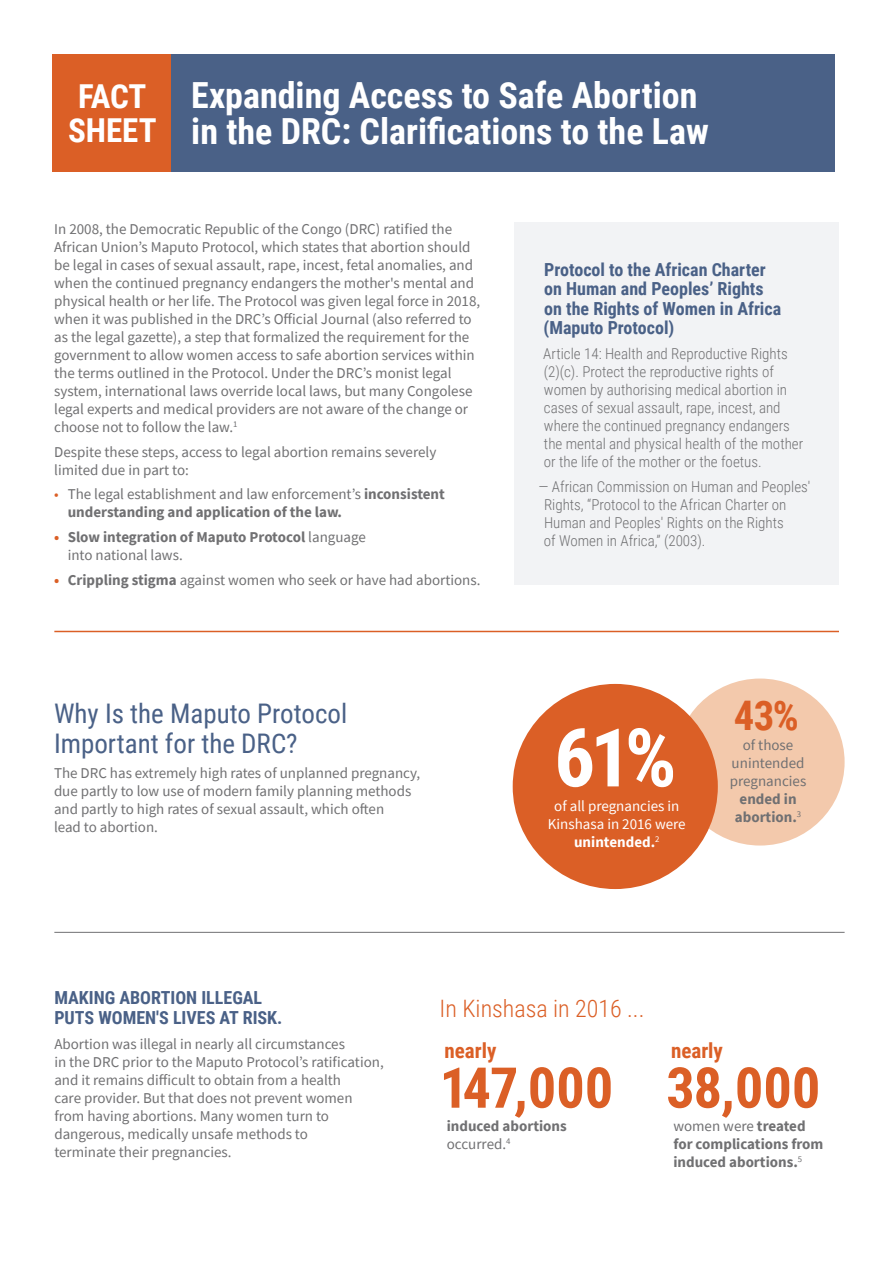
<style>
.page{position:relative;width:893px;height:1263px;background:#fff}
.page>*{position:absolute;margin:0;border:0;box-sizing:border-box;transform-origin:0 0}
.Body{font:700 81px "Roboto Condensed";color:#fff}
.Body-2{font:700 56.4px "Roboto Condensed";color:#db5f26}
.Body-3{font:700 40.8px "Roboto Condensed";color:#db5f26}
.t1{font:700 36px/36px "Roboto Condensed";color:#fff}
.t2{font:700 33px/33px "Roboto Condensed";color:#fff;text-align:center}
.t3{font:27px/30px "Roboto Condensed";color:#4a6187}
.Body-4{font:300 24px "Roboto Condensed";color:#db5f26}
.Body-5{font:700 21px "Roboto Condensed";color:#db5f26}
.t4{font:700 18px/19.5px "Roboto Condensed";color:#4a6187}
.Body-6{font:15px/18px "Source Sans Pro";color:#707072}
.Body-7{font:300 15px/18px "Roboto Condensed";color:#707072}
.Body-8{font:700 15px/18px "Source Sans Pro";color:#707072}
.Body-9{font:15px/18px "Source Sans Pro";color:#fff;text-align:center}
.s1{font-weight:400;color:#db5f26}
.s2{font-weight:400}
.s3{color:#db5f26}
.s4{font-weight:700;color:#db5f26}
.s5{font-weight:700}
</style>
<div class="page">
<div style="left:171px;top:54px;width:664px;height:117px;background:#4a6187"></div>
<hr style="left:54px;top:631px;width:785px;height:1px;background:#db5f26">
<div style="left:515px;top:223px;width:324px;height:362px;background:#f2f3f5"></div>
<div style="left:675px;top:678px;width:170px;height:167px;background:#f3c9ac;border-radius:50%"></div>
<div style="left:513px;top:684px;width:205px;height:205px;background:#db5f26;border-radius:50%"></div>
<hr style="left:54px;top:932px;width:791px;height:1px;background:#707072">
<div style="left:53px;top:54px;width:118px;height:117px;background:#db5f26"></div>
<h2 class="t2" style="left:68px;top:79px;width:90px">FACT<br>SHEET</h2>
<h1 class="t1" style="left:191px;top:76px;width:519px">Expanding Access to Safe Abortion in the DRC: Clarifications to the Law</h1>
<p class="Body-6" style="left:54px;top:220px;width:428px">In 2008, the Democratic Republic of the Congo (DRC) ratified the African Union’s Maputo Protocol, which states that abortion should be legal in cases of sexual assault, rape, incest, fetal anomalies, and when the continued pregnancy endangers the mother's mental and physical health or her life. The Protocol was given legal force in 2018, when it was published in the DRC’s Official Journal (also referred to as the legal gazette), a step that formalized the requirement for the government to allow women access to safe abortion services within the terms outlined in the Protocol. Under the DRC’s monist legal system, international laws override local laws, but many Congolese legal experts and medical providers are not aware of the change or choose not to follow the law.<sup>1</sup></p>
<p class="Body-6" style="left:54px;top:443px;width:384px">Despite these steps, access to legal abortion remains severely limited due in part to:</p>
<p class="Body-8" style="left:68px;top:485px;width:379px;text-indent:-14px"><span class="s1">•</span> <span class="s2">The legal establishment and law enforcement’s</span> inconsistent understanding and application of the law.</p>
<p class="Body-8" style="left:68px;top:528px;width:300px;text-indent:-14px"><span class="s3">•</span> Slow integration of Maputo Protocol <span class="s2">language into national laws.</span></p>
<p class="Body-6" style="left:54px;top:571px;width:428px"><span class="s4">•</span> <span class="s5">Crippling stigma</span> against women who seek or have had abortions.</p>
<h1 class="t3" style="left:54px;top:697px;width:295px">Why Is the Maputo Protocol<br>Important for the DRC?</h1>
<h1 class="Body-6" style="left:54px;top:764px;width:368px">The DRC has extremely high rates of unplanned pregnancy, due partly to low use of modern family planning methods and partly to high rates of sexual assault, which often<br>lead to abortion.</h1>
<h2 class="t4" style="left:544px;top:259px;width:239px">Protocol to the African Charter on Human and Peoples’ Rights on the Rights of Women in Africa (Maputo Protocol)</h2>
<p class="Body-7" style="left:543px;top:344px;width:262px">Article 14: Health and Reproductive Rights (2)(c). Protect the reproductive rights of women by authorising medical abortion in cases of sexual assault, rape, incest, and where the continued pregnancy endangers the mental and physical health of the mother or the life of the mother or the foetus.</p>
<p class="Body-7" style="left:544px;top:477px;width:268px;text-indent:-5px">― African Commission on Human and Peoples' Rights, “Protocol to the African Charter on Human and Peoples' Rights on the Rights<br>of Women in Africa,” (2003).</p>
<p class="Body" style="left:554px;top:701px;width:124px">61%</p>
<p class="Body-9" style="left:548px;top:797px;width:139px">of all pregnancies in<br>Kinshasa in 2016 were <span class="s5">unintended.</span><sup>2</sup></p>
<p class="Body-3" style="left:734px;top:687px;width:66px">43%</p>
<p class="Body-6" style="left:730px;top:736px;width:78px;text-align:center">of those unintended pregnancies <span class="s5">ended in abortion.</span><sup>3</sup></p>
<h2 class="t4" style="left:54px;top:987px;width:230px">MAKING ABORTION ILLEGAL<br>PUTS WOMEN'S LIVES AT RISK.</h2>
<p class="Body-6" style="left:54px;top:1034px;width:331px">Abortion was illegal in nearly all circumstances<br>in the DRC prior to the Maputo Protocol’s ratification, and it remains difficult to obtain from a health<br>care provider. But that does not prevent women from having abortions. Many women turn to dangerous, medically unsafe methods to<br>terminate their pregnancies.</p>
<p class="Body-4" style="left:440px;top:992px;width:206px">In Kinshasa in 2016 ...</p>
<p class="Body-5" style="left:444px;top:1036px;width:53px">nearly</p>
<p class="Body-2" style="left:440px;top:1048px;width:175px">147,000</p>
<p class="Body-8" style="left:447px;top:1117px;width:122px">induced abortions <span class="s2">occurred.</span><sup>4</sup></p>
<p class="Body-5" style="left:671px;top:1036px;width:53px">nearly</p>
<p class="Body-2" style="left:666px;top:1048px;width:156px">38,000</p>
<p class="Body-8" style="left:673px;top:1117px;width:152px"><span class="s2">women were</span> treated for complications from induced abortions.<sup>5</sup></p>
</div>
